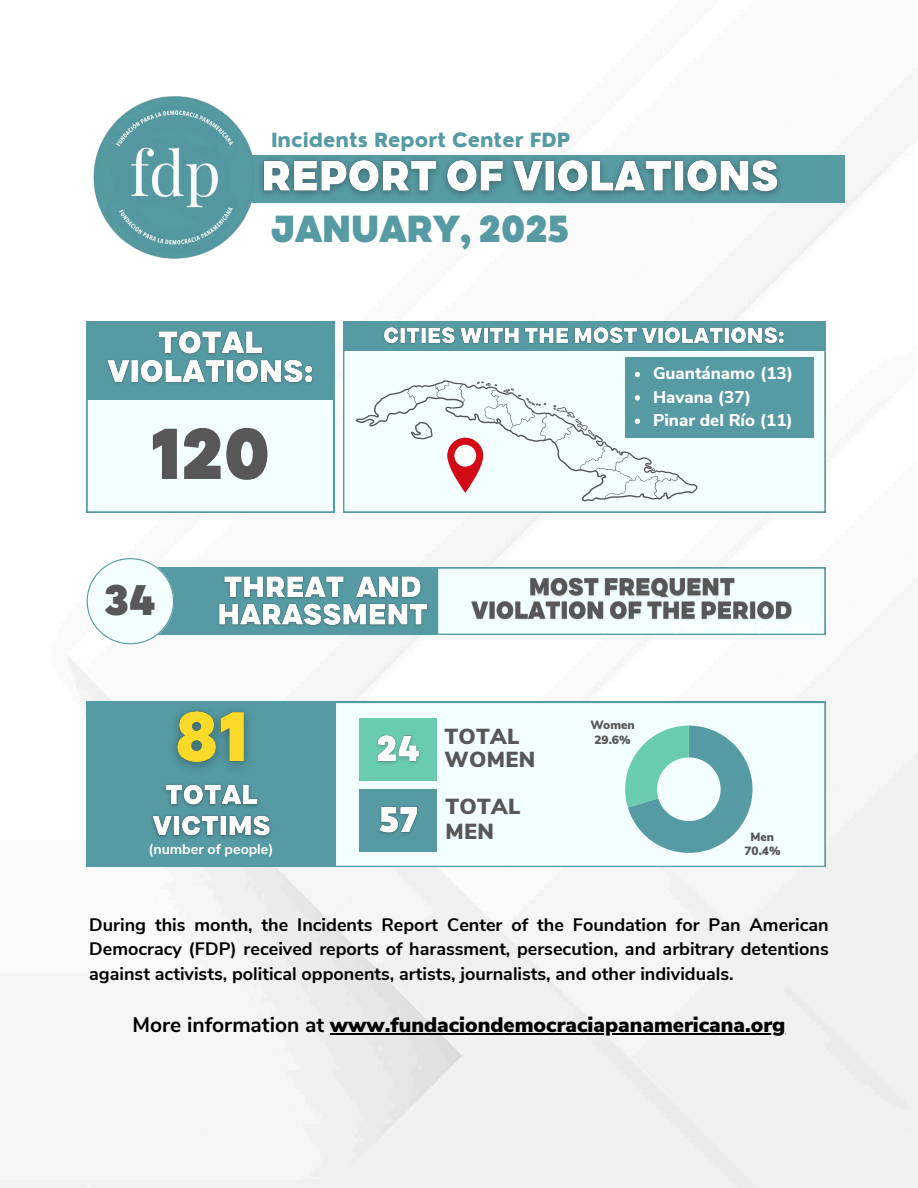
<style>
.page{position:relative;width:918px;height:1188px;background:#fff}
.page>*{position:absolute;margin:0;border:0;box-sizing:border-box;transform-origin:0 0}
.t1{font:71.85px "Gersy";color:#575757}
.t2{font:42.75px "Gersy";color:#575757}
.t3{font:37.65px "Gersy";color:#569aa3}
.t4{font:900 21.75px/24.5px "Nunito Sans";letter-spacing:.015em;color:#575757}
.t5{font:900 21px "Nunito Sans";color:#010101}
.t6{font:800 19.05px "Nourd";color:#569aa3}
.t7{font:700 18px/24.8px "Nunito Sans";color:#010101;text-align:justify}
.t8{font:800 16.95px "Nunito Sans";color:#fff}
.t9{font:700 14.1px "Nunito Sans";color:#fff}
.t10{font:900 12px/14.4px "Nunito Sans";color:#575757;text-align:center}
.s1{font-weight:700}
</style>
<div class="page">
<img style="left:0;top:145px;width:918px;height:1043px">
<div style="left:203px;top:155px;width:641px;height:48px;background:#579ba3"></div>
<img style="left:254px;top:150px;width:534px;height:54px">
<img style="left:87px;top:96px;width:167px;height:168px">
<div style="left:87px;top:400px;width:247px;height:112px;background:#f2feff"></div>
<div style="left:87px;top:321px;width:247px;height:79px;background:#569aa3"></div>
<img style="left:107px;top:331px;width:206px;height:53px">
<svg style="left:437px;top:568px;width:388px;height:67px"></svg>
<div style="left:343px;top:351px;width:482px;height:161px;background:#f2feff"></div>
<div style="left:626px;top:357px;width:188px;height:81px;background:#569aa3"></div>
<div style="left:343px;top:321px;width:482px;height:30px;background:#569aa3"></div>
<hr style="left:330px;top:1034px;width:455px;height:1px;background:#010101">
<svg style="left:355px;top:372px;width:342px;height:129px"></svg>
<img style="left:383px;top:327px;width:401px;height:17px">
<div style="left:145px;top:568px;width:292px;height:67px;background:#569aa3"></div>
<svg style="left:87px;top:558px;width:87px;height:86px"></svg>
<img style="left:219px;top:576px;width:209px;height:50px">
<div style="left:336px;top:702px;width:489px;height:165px;background:#f2feff"></div>
<div style="left:87px;top:701px;width:249px;height:166px;background:#569aa3"></div>
<div style="left:359px;top:718px;width:78px;height:63px;background:#69cbb0"></div>
<div style="left:359px;top:789px;width:78px;height:63px;background:#569aa3"></div>
<svg style="left:625px;top:726px;width:127px;height:127px"></svg>
<img style="left:377px;top:735px;width:43px;height:29px">
<img style="left:379px;top:806px;width:39px;height:29px">
<img style="left:159px;top:696px;width:103px;height:73px">
<img style="left:152px;top:784px;width:119px;height:54px">
<img style="left:467px;top:575px;width:330px;height:49px">
<h3 class="t6" style="left:271px;top:128px;width:301px">Incidents Report Center FDP</h3>
<p class="t3" style="left:271px;top:213px;width:300px">JANUARY, 2025</p>
<p class="t1" style="left:151px;top:423px;width:121px">120</p>
<p class="t2" style="left:105px;top:582px;width:52px">34</p>
<h6 class="t9" style="left:148px;top:839px;width:126px">(number of people)</h6>
<p class="t8" style="left:653px;top:362px;width:142px">Guantánamo (13)</p>
<p class="t8" style="left:653px;top:386px;width:100px">Havana (37)</p>
<p class="t8" style="left:653px;top:409px;width:141px">Pinar del Río (11)</p>
<p class="t10" style="left:591px;top:718px;width:46px">Women</p>
<p class="t4" style="left:444px;top:724px;width:77px">TOTAL</p>
<p class="t10" style="left:594px;top:733px;width:38px">29.6%</p>
<p class="t4" style="left:444px;top:748px;width:92px">WOMEN</p>
<h6 class="t4" style="left:445px;top:795px;width:77px">TOTAL<br>MEN</h6>
<p class="t10" style="left:744px;top:830px;width:38px">Men<br>70.4%</p>
<h1 class="t7" style="left:89px;top:912px;width:741px">During this month, the Incidents Report Center of the Foundation for Pan American Democracy (FDP) received reports of harassment, persecution, and arbitrary detentions against activists, political opponents, artists, journalists, and other individuals.</h1>
<p class="t5" style="left:133px;top:1011px;width:654px"><span class="s1">More information at</span> www.fundaciondemocraciapanamericana.org</p>
</div>
